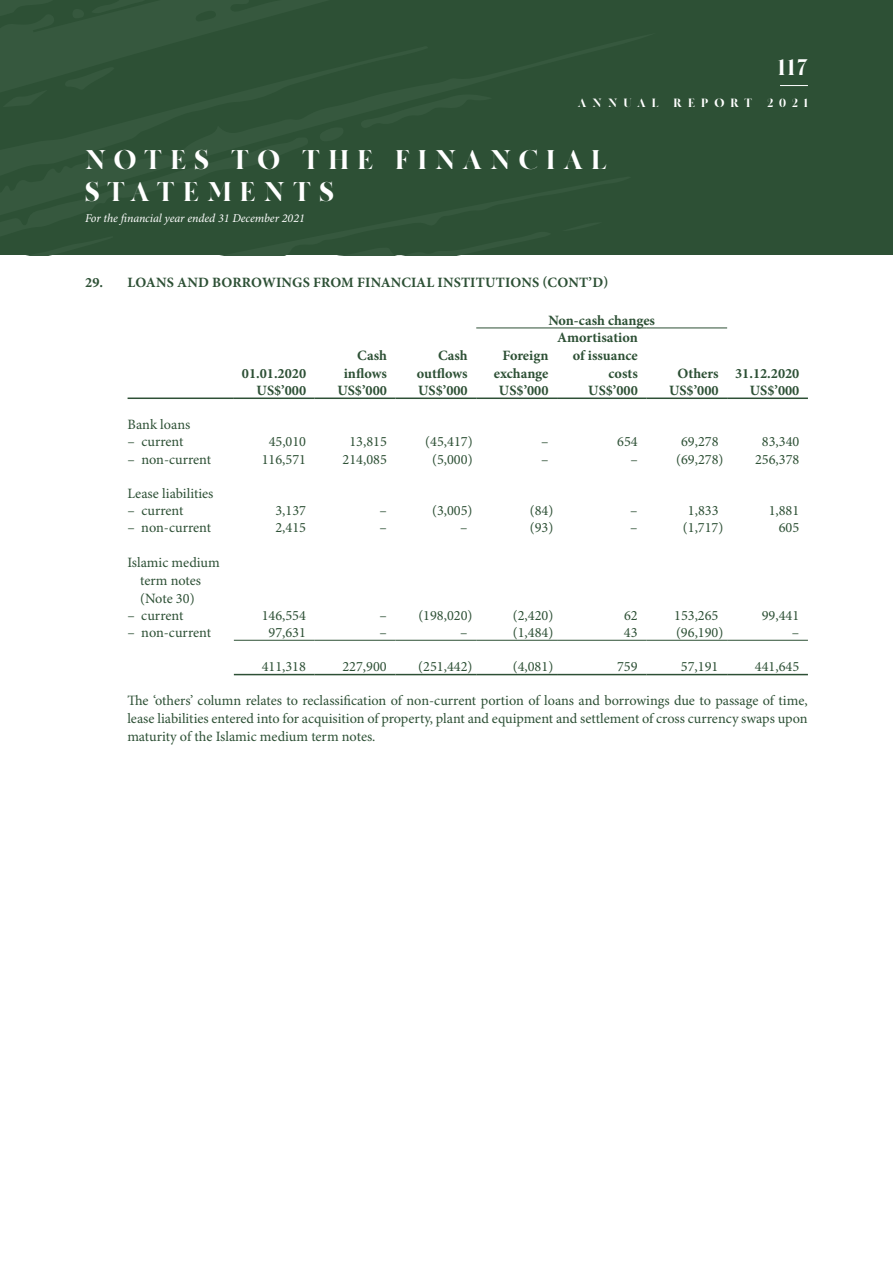
<style>
.page{position:relative;width:893px;height:1263px;background:#fff}
.page>*{position:absolute;margin:0;border:0;box-sizing:border-box;transform-origin:0 0}
.t1{font:900 27px/32.4px "MADE Canvas";letter-spacing:.3em;color:#fff}
.t2{font:900 22.5px "MADE Canvas";color:#fff}
.t3{font:14.25px/18px "Minion Pro";color:#2d5035}
.t4{font:700 14.25px/18px "Minion Pro";color:#2d5035;text-align:right}
.t5{font:italic 12px "Minion Pro";letter-spacing:-.005em;color:#fff}
.t6{font:900 12px "MADE Canvas";letter-spacing:.5em;color:#fff}
</style>
<div class="page">
<svg style="left:0;top:0;width:893px;height:255px;background:#2e5136"></svg>
<hr style="left:476px;top:328px;width:81px;height:1px;background:#2d5035">
<hr style="left:557px;top:328px;width:89px;height:1px;background:#2d5035">
<hr style="left:646px;top:328px;width:81px;height:1px;background:#2d5035">
<hr style="left:128px;top:397px;width:106px;height:2px;background:#2d5035">
<hr style="left:234px;top:397px;width:81px;height:2px;background:#2d5035">
<hr style="left:315px;top:397px;width:80px;height:2px;background:#2d5035">
<hr style="left:395px;top:397px;width:81px;height:2px;background:#2d5035">
<hr style="left:476px;top:397px;width:81px;height:2px;background:#2d5035">
<hr style="left:557px;top:397px;width:89px;height:2px;background:#2d5035">
<hr style="left:646px;top:397px;width:81px;height:2px;background:#2d5035">
<hr style="left:727px;top:397px;width:81px;height:2px;background:#2d5035">
<hr style="left:234px;top:640px;width:81px;height:1px;background:#2d5035">
<hr style="left:315px;top:640px;width:80px;height:1px;background:#2d5035">
<hr style="left:395px;top:640px;width:81px;height:1px;background:#2d5035">
<hr style="left:476px;top:640px;width:81px;height:1px;background:#2d5035">
<hr style="left:557px;top:640px;width:89px;height:1px;background:#2d5035">
<hr style="left:646px;top:640px;width:81px;height:1px;background:#2d5035">
<hr style="left:727px;top:640px;width:81px;height:1px;background:#2d5035">
<hr style="left:234px;top:674px;width:81px;height:1px;background:#2d5035">
<hr style="left:315px;top:674px;width:80px;height:1px;background:#2d5035">
<hr style="left:395px;top:674px;width:81px;height:1px;background:#2d5035">
<hr style="left:476px;top:674px;width:81px;height:1px;background:#2d5035">
<hr style="left:557px;top:674px;width:89px;height:1px;background:#2d5035">
<hr style="left:646px;top:674px;width:81px;height:1px;background:#2d5035">
<hr style="left:727px;top:674px;width:81px;height:1px;background:#2d5035">
<svg style="left:780px;top:85px;width:28px;height:1px"></svg>
<h2 class="t2" style="left:778px;top:55px;width:32px">117</h2>
<p class="t6" style="left:578px;top:96px;width:231px">ANNUAL REPORT 2021</p>
<h1 class="t1" style="left:85px;top:146px;width:523px">NOTES TO THE FINANCIAL<br>STATEMENTS</h1>
<p class="t5" style="left:85px;top:211px;width:221px">For the financial year ended 31 December 2021</p>
<p class="t4" style="left:85px;top:274px;width:525px">29. LOANS AND BORROWINGS FROM FINANCIAL INSTITUTIONS (CONT’D)</p>
<p class="t4" style="left:548px;top:312px;width:108px">Non-cash changes</p>
<p class="t4" style="left:242px;top:365px;width:66px">01.01.2020</p>
<p class="t4" style="left:344px;top:347px;width:45px">Cash inflows</p>
<p class="t4" style="left:417px;top:347px;width:52px">Cash outflows</p>
<p class="t4" style="left:494px;top:347px;width:56px;text-align:center">Foreign exchange</p>
<p class="t4" style="left:557px;top:329px;width:82px">Amortisation of issuance costs</p>
<p class="t4" style="left:677px;top:365px;width:123px">Others 31.12.2020</p>
<p class="t4" style="left:257px;top:382px;width:51px">US$’000</p>
<p class="t4" style="left:337px;top:382px;width:51px">US$’000</p>
<p class="t4" style="left:418px;top:382px;width:51px">US$’000</p>
<p class="t4" style="left:499px;top:382px;width:51px">US$’000</p>
<p class="t4" style="left:588px;top:382px;width:51px">US$’000</p>
<p class="t4" style="left:669px;top:382px;width:51px">US$’000</p>
<p class="t4" style="left:750px;top:382px;width:51px">US$’000</p>
<p class="t3" style="left:128px;top:416px;width:64px">Bank loans</p>
<p class="t3" style="left:128px;top:433px;width:57px">– current</p>
<p class="t3" style="left:269px;top:433px;width:39px">45,010</p>
<p class="t3" style="left:349px;top:433px;width:39px">13,815</p>
<p class="t3" style="left:425px;top:433px;width:49px">(45,417)</p>
<p class="t3" style="left:541px;top:433px;width:9px">–</p>
<p class="t3" style="left:617px;top:433px;width:22px">654</p>
<p class="t3" style="left:681px;top:433px;width:39px">69,278</p>
<p class="t3" style="left:762px;top:433px;width:39px">83,340</p>
<p class="t3" style="left:127px;top:450px;width:85px">– non-current</p>
<p class="t3" style="left:262px;top:450px;width:46px">116,571</p>
<p class="t3" style="left:343px;top:450px;width:46px">214,085</p>
<p class="t3" style="left:432px;top:450px;width:42px">(5,000)</p>
<p class="t3" style="left:541px;top:450px;width:9px">–</p>
<p class="t3" style="left:630px;top:450px;width:9px">–</p>
<p class="t3" style="left:676px;top:450px;width:49px">(69,278)</p>
<p class="t3" style="left:755px;top:450px;width:46px">256,378</p>
<p class="t3" style="left:127px;top:485px;width:88px">Lease liabilities</p>
<p class="t3" style="left:127px;top:502px;width:57px">– current</p>
<p class="t3" style="left:275px;top:502px;width:32px">3,137</p>
<p class="t3" style="left:379px;top:502px;width:9px">–</p>
<p class="t3" style="left:432px;top:502px;width:42px">(3,005)</p>
<p class="t3" style="left:530px;top:502px;width:25px">(84)</p>
<p class="t3" style="left:630px;top:502px;width:9px">–</p>
<p class="t3" style="left:688px;top:502px;width:32px">1,833</p>
<p class="t3" style="left:769px;top:502px;width:32px">1,881</p>
<p class="t3" style="left:127px;top:519px;width:85px">– non-current</p>
<p class="t3" style="left:275px;top:519px;width:32px">2,415</p>
<p class="t3" style="left:379px;top:519px;width:9px">–</p>
<p class="t3" style="left:460px;top:519px;width:9px">–</p>
<p class="t3" style="left:530px;top:519px;width:25px">(93)</p>
<p class="t3" style="left:630px;top:519px;width:9px">–</p>
<p class="t3" style="left:683px;top:519px;width:42px">(1,717)</p>
<p class="t3" style="left:779px;top:519px;width:22px">605</p>
<p class="t3" style="left:140px;top:553px;width:81px;text-indent:-13px">Islamic medium term notes (Note 30)</p>
<p class="t3" style="left:127px;top:607px;width:57px">– current</p>
<p class="t3" style="left:262px;top:607px;width:46px">146,554</p>
<p class="t3" style="left:379px;top:607px;width:95px">– (198,020)</p>
<p class="t3" style="left:513px;top:607px;width:42px">(2,420)</p>
<p class="t3" style="left:624px;top:607px;width:15px">62</p>
<p class="t3" style="left:674px;top:607px;width:46px">153,265</p>
<p class="t3" style="left:762px;top:607px;width:39px">99,441</p>
<p class="t3" style="left:127px;top:624px;width:85px">– non-current</p>
<p class="t3" style="left:269px;top:624px;width:39px">97,631</p>
<p class="t3" style="left:379px;top:624px;width:9px">–</p>
<p class="t3" style="left:460px;top:624px;width:9px">–</p>
<p class="t3" style="left:513px;top:624px;width:42px">(1,484)</p>
<p class="t3" style="left:624px;top:624px;width:15px">43</p>
<p class="t3" style="left:676px;top:624px;width:49px">(96,190)</p>
<p class="t3" style="left:792px;top:624px;width:9px">–</p>
<p class="t3" style="left:262px;top:658px;width:46px">411,318</p>
<p class="t3" style="left:342px;top:658px;width:46px">227,900</p>
<p class="t3" style="left:418px;top:658px;width:56px">(251,442)</p>
<p class="t3" style="left:513px;top:658px;width:42px">(4,081)</p>
<p class="t3" style="left:617px;top:658px;width:22px">759</p>
<p class="t3" style="left:681px;top:658px;width:39px">57,191</p>
<p class="t3" style="left:755px;top:658px;width:46px">441,645</p>
<p class="t3" style="left:127px;top:692px;width:682px;text-align:justify">The ‘others’ column relates to reclassification of non-current portion of loans and borrowings due to passage of time, lease liabilities entered into for acquisition of property, plant and equipment and settlement of cross currency swaps upon maturity of the Islamic medium term notes.</p>
</div>
